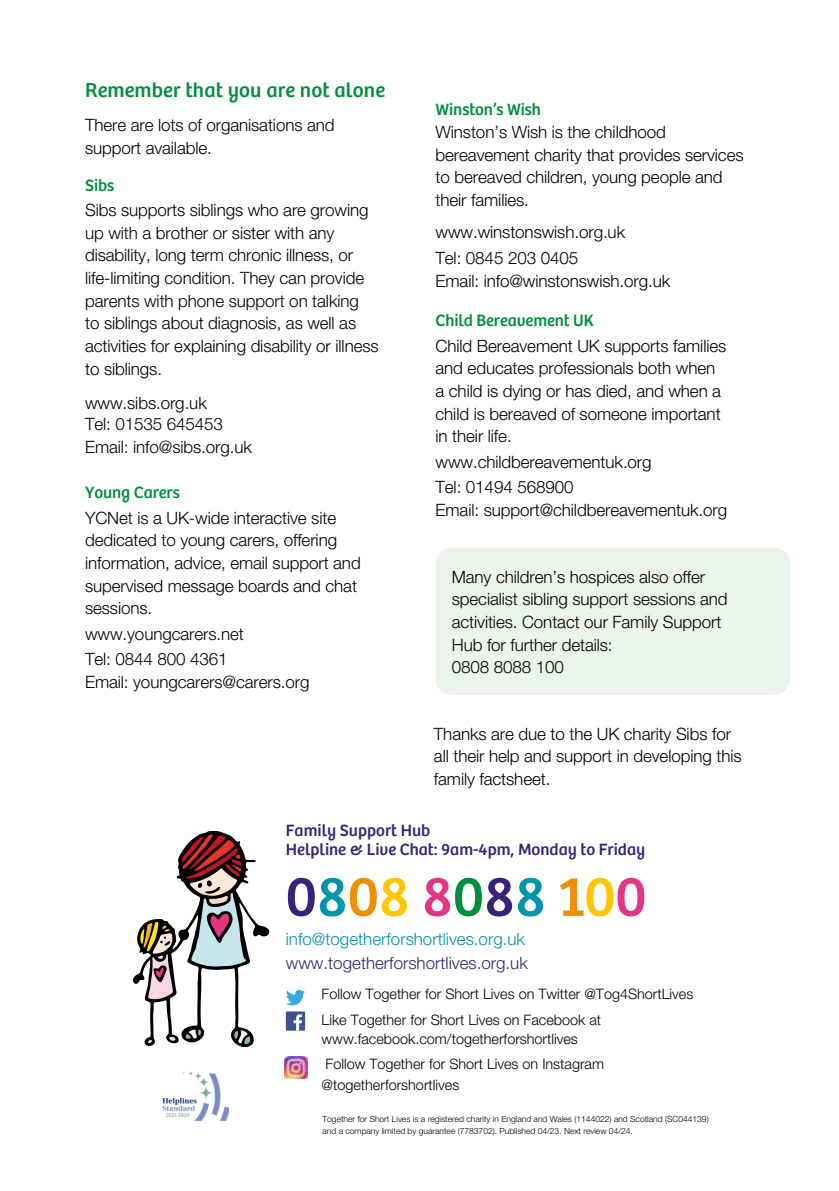
<style>
.page{position:relative;width:839px;height:1191px;background:#fff}
.page>*{position:absolute;margin:0;border:0;box-sizing:border-box;transform-origin:0 0}
.t1{font:58px "Bree";color:#37237a}
.t2{font:21px "Bree";letter-spacing:.005em;color:#008f3d}
.t3{font:300 17px/22.6px "Helvetica Neue LT Std";letter-spacing:-.005em;color:#000}
.t4{font:17px "Bree";color:#37237a}
.t5{font:17px "Bree";letter-spacing:-.005em;color:#008f3d}
.t6{font:300 17px "Helvetica Neue LT Std";color:#0094aa}
.t7{font:300 17px "Helvetica Neue LT Std";color:#37237a}
.t8{font:300 14.4px "Helvetica Neue LT Std";color:#000}
.t9{font:300 8.4px/11.4px "Helvetica Neue LT Std";color:#000}
.s1{color:#0094aa}
.s2{color:#f28c00}
.s3{color:#fdc600}
.s4{color:#e43584}
.s5{color:#008f3d}
</style>
<div class="page">
<div style="left:435px;top:548px;width:355px;height:147px;background:#eaf4eb;border-radius:17px"></div>
<svg style="left:133px;top:831px;width:137px;height:216px"></svg>
<svg style="left:286px;top:990px;width:19px;height:16px"></svg>
<div style="left:286px;top:1011px;width:19px;height:20px;background:#3e5293"></div>
<svg style="left:293px;top:1014px;width:9px;height:17px"></svg>
<img style="left:284px;top:1056px;width:23px;height:23px">
<img style="left:162px;top:1071px;width:66px;height:51px">
<p class="t2" style="left:85px;top:80px;width:301px">Remember that you are not alone</p>
<p class="t3" style="left:85px;top:116px;width:251px">There are lots of organisations and</p>
<p class="t3" style="left:85px;top:139px;width:128px">support available.</p>
<p class="t5" style="left:85px;top:176px;width:31px">Sibs</p>
<p class="t3" style="left:85px;top:201px;width:285px">Sibs supports siblings who are growing</p>
<p class="t3" style="left:85px;top:224px;width:251px">up with a brother or sister with any</p>
<p class="t3" style="left:85px;top:247px;width:269px">disability, long term chronic illness, or</p>
<p class="t3" style="left:85px;top:269px;width:280px">life-limiting condition. They can provide</p>
<p class="t3" style="left:85px;top:292px;width:275px">parents with phone support on talking</p>
<p class="t3" style="left:85px;top:315px;width:272px">to siblings about diagnosis, as well as</p>
<p class="t3" style="left:85px;top:337px;width:295px">activities for explaining disability or illness</p>
<p class="t3" style="left:85px;top:360px;width:78px">to siblings.</p>
<p class="t3" style="left:85px;top:394px;width:123px">www.sibs.org.uk</p>
<p class="t3" style="left:85px;top:415px;width:139px">Tel: 01535 645453</p>
<p class="t3" style="left:85px;top:438px;width:168px">Email: info@sibs.org.uk</p>
<p class="t5" style="left:85px;top:484px;width:96px">Young Carers</p>
<p class="t3" style="left:85px;top:509px;width:252px">YCNet is a UK-wide interactive site</p>
<p class="t3" style="left:85px;top:531px;width:253px">dedicated to young carers, offering</p>
<p class="t3" style="left:85px;top:554px;width:277px">information, advice, email support and</p>
<p class="t3" style="left:85px;top:577px;width:273px">supervised message boards and chat</p>
<p class="t3" style="left:85px;top:599px;width:69px">sessions.</p>
<p class="t3" style="left:85px;top:625px;width:160px">www.youngcarers.net</p>
<p class="t3" style="left:85px;top:650px;width:144px">Tel: 0844 800 4361</p>
<p class="t3" style="left:85px;top:673px;width:226px">Email: youngcarers@carers.org</p>
<p class="t5" style="left:435px;top:101px;width:107px">Winston’s Wish</p>
<p class="t3" style="left:435px;top:123px;width:309px">Winston’s Wish is the childhood bereavement charity that provides services to bereaved children, young people and their families.</p>
<p class="t3" style="left:435px;top:223px;width:191px">www.winstonswish.org.uk</p>
<p class="t3" style="left:435px;top:249px;width:144px">Tel: 0845 203 0405</p>
<p class="t3" style="left:435px;top:272px;width:236px">Email: info@winstonswish.org.uk</p>
<p class="t5" style="left:435px;top:312px;width:160px">Child Bereavement UK</p>
<p class="t3" style="left:435px;top:337px;width:292px">Child Bereavement UK supports families</p>
<p class="t3" style="left:435px;top:359px;width:281px">and educates professionals both when</p>
<p class="t3" style="left:435px;top:382px;width:287px">a child is dying or has died, and when a</p>
<p class="t3" style="left:435px;top:405px;width:286px">child is bereaved of someone important</p>
<p class="t3" style="left:435px;top:427px;width:78px">in their life.</p>
<p class="t3" style="left:435px;top:453px;width:218px">www.childbereavementuk.org</p>
<p class="t3" style="left:435px;top:478px;width:139px">Tel: 01494 568900</p>
<p class="t3" style="left:435px;top:501px;width:293px">Email: support@childbereavementuk.org</p>
<p class="t3" style="left:452px;top:568px;width:277px">Many children’s hospices also offer specialist sibling support sessions and activities. Contact our Family Support Hub for further details:</p>
<p class="t3" style="left:452px;top:658px;width:114px">0808 8088 100</p>
<p class="t3" style="left:434px;top:725px;width:309px">Thanks are due to the UK charity Sibs for all their help and support in developing this family factsheet.</p>
<p class="t4" style="left:286px;top:821px;width:146px">Family Support Hub</p>
<p class="t4" style="left:286px;top:840px;width:361px">Helpline &amp; Live Chat: 9am-4pm, Monday to Friday</p>
<p class="t1" style="left:286px;top:867px;width:362px">0<span class="s1">8</span><span class="s2">0</span><span class="s3">8</span> <span class="s4">8</span><span class="s5">0</span>8<span class="s1">8</span> <span class="s2">1</span><span class="s3">0</span><span class="s4">0</span></p>
<p class="t6" style="left:286px;top:933px;width:241px">info@togetherforshortlives.org.uk</p>
<p class="t7" style="left:286px;top:957px;width:243px">www.togetherforshortlives.org.uk</p>
<p class="t8" style="left:321px;top:988px;width:373px">Follow Together for Short Lives on Twitter @Tog4ShortLives</p>
<p class="t8" style="left:321px;top:1014px;width:281px">Like Together for Short Lives on Facebook at</p>
<p class="t8" style="left:321px;top:1033px;width:258px">www.facebook.com/togetherforshortlives</p>
<p class="t8" style="left:325px;top:1059px;width:280px">Follow Together for Short Lives on Instagram</p>
<p class="t8" style="left:321px;top:1079px;width:139px">@togetherforshortlives</p>
<p class="t9" style="left:322px;top:1115px;width:387px">Together for Short Lives is a registered charity in England and Wales (1144022) and Scotland (SC044139) and a company limited by guarantee (7783702). Published 04/23. Next review 04/24.</p>
</div>
